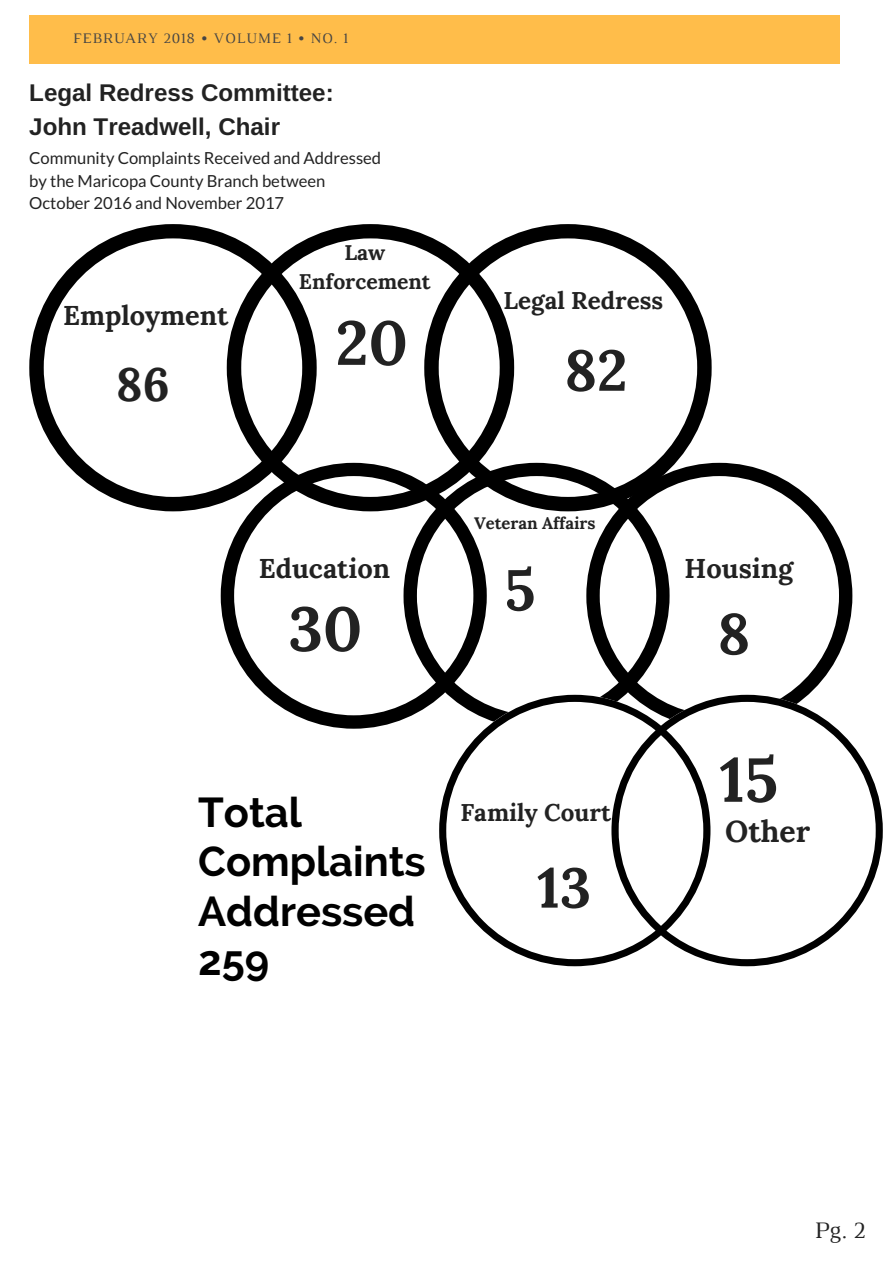
<style>
.page{position:relative;width:893px;height:1263px;background:#fff}
.page>*{position:absolute;margin:0;border:0;box-sizing:border-box;transform-origin:0 0}
.t1{font:700 61.95px "Lora";color:#222}
.t2{font:700 57.45px "Lora";color:#222}
.t3{font:700 55.95px "Lora";color:#222}
.t4{font:700 46.8px "Lora";color:#222}
.t5{font:700 41.55px/49.5px "Raleway";color:#000}
.t6{font:700 30.15px "Lora";color:#222}
.t7{font:700 27.15px "Lora";color:#222}
.t8{font:700 24.15px/33.8px "Arimo";color:#222}
.t9{font:700 24.15px "Lora";color:#222}
.t10{font:24.15px "Luthier";color:#222}
.t11{font:700 21.15px/29.2px "Lora";color:#222;text-align:center}
.t12{font:16.65px/22.5px "Lato";color:#222}
.t13{font:700 16.65px "Lora";color:#222}
.t14{font:14.85px "Luthier";letter-spacing:.06em;color:#464544}
</style>
<div class="page">
<svg style="left:29px;top:224px;width:198px;height:287px"></svg>
<svg style="left:514px;top:224px;width:198px;height:239px"></svg>
<svg style="left:227px;top:224px;width:287px;height:239px"></svg>
<div style="left:250px;top:299px;width:43px;height:137px;background:#fff;border-radius:50%"></div>
<div style="left:448px;top:299px;width:43px;height:137px;background:#fff;border-radius:50%"></div>
<svg style="left:221px;top:463px;width:182px;height:265px"></svg>
<svg style="left:670px;top:463px;width:182px;height:232px"></svg>
<svg style="left:403px;top:463px;width:267px;height:257px"></svg>
<div style="left:425px;top:532px;width:40px;height:127px;background:#fff;border-radius:50%"></div>
<div style="left:608px;top:532px;width:40px;height:127px;background:#fff;border-radius:50%"></div>
<svg style="left:439px;top:695px;width:444px;height:271px"></svg>
<div style="left:29px;top:16px;width:811px;height:48px;background:#ffbd4a"></div>
<p class="t14" style="left:73px;top:33px;width:276px">FEBRUARY 2018 • VOLUME 1 • NO. 1</p>
<h3 class="t8" style="left:29px;top:76px;width:306px">Legal Redress Committee:<br>John Treadwell, Chair</h3>
<p class="t12" style="left:29px;top:147px;width:353px">Community Complaints Received and Addressed by the Maricopa County Branch between<br>October 2016 and November 2017</p>
<h3 class="t7" style="left:63px;top:298px;width:167px">Employment</h3>
<h3 class="t4" style="left:116px;top:354px;width:55px">86</h3>
<p class="t11" style="left:299px;top:238px;width:133px">Law<br>Enforcement</p>
<h1 class="t1" style="left:336px;top:302px;width:74px">20</h1>
<h3 class="t9" style="left:504px;top:284px;width:161px">Legal Redress</h3>
<h2 class="t2" style="left:564px;top:333px;width:65px">82</h2>
<h3 class="t7" style="left:259px;top:550px;width:133px">Education</h3>
<h1 class="t1" style="left:288px;top:588px;width:75px">30</h1>
<p class="t13" style="left:474px;top:512px;width:123px">Veteran Affairs</p>
<h2 class="t2" style="left:504px;top:552px;width:32px">5</h2>
<h3 class="t7" style="left:685px;top:550px;width:110px">Housing</h3>
<h2 class="t2" style="left:717px;top:596px;width:34px">8</h2>
<h3 class="t5" style="left:198px;top:787px;width:229px">Total<br>Complaints<br>Addressed<br>259</h3>
<h3 class="t9" style="left:461px;top:797px;width:152px">Family Court</h3>
<h3 class="t3" style="left:537px;top:851px;width:55px">13</h3>
<h1 class="t1" style="left:719px;top:739px;width:60px">15</h1>
<h3 class="t6" style="left:725px;top:812px;width:87px">Other</h3>
<h3 class="t10" style="left:814px;top:1221px;width:53px">Pg. 2</h3>
</div>
